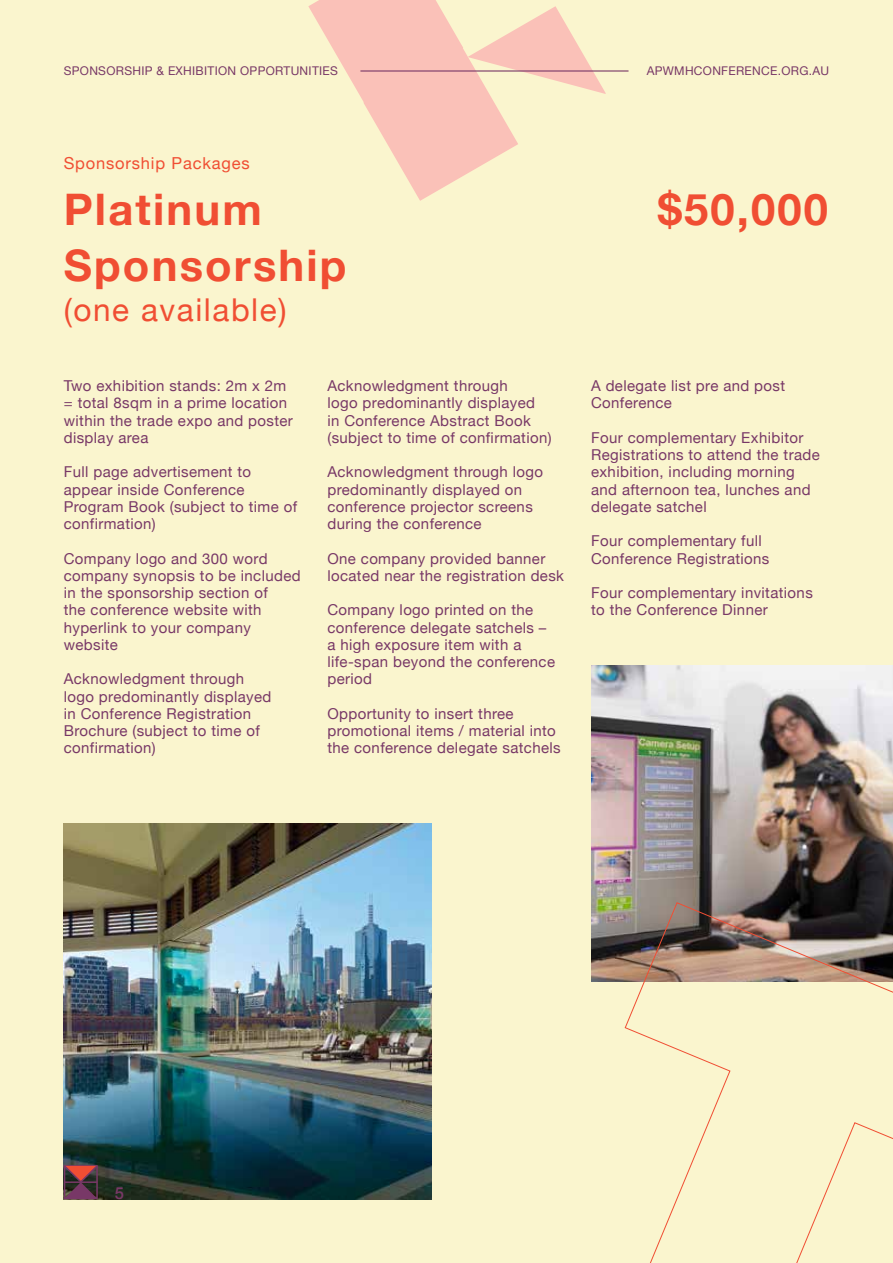
<style>
.page{position:relative;width:893px;height:1263px;background:#faf5ce}
.page>*{position:absolute;margin:0;border:0;box-sizing:border-box;transform-origin:0 0}
.t1{font:700 43.5px "Helvetica Neue";letter-spacing:.05em;color:#f04e33}
.t2{font:31.5px "Helvetica Neue";letter-spacing:.05em;color:#f04e33}
.t3{font:16.5px "Helvetica Neue";letter-spacing:.05em;color:#f04e33}
.t4{font:500 16.5px "Helvetica Neue";color:#783867}
.t5{font:15px/17.2px "Helvetica Neue";letter-spacing:.025em;color:#783867}
.t6{font:12px "Helvetica Neue";letter-spacing:.025em;color:#783867}
</style>
<div class="page">
<svg style="left:308px;top:0;width:298px;height:201px"></svg>
<img style="left:64px;top:823px;width:367px;height:376px">
<img style="left:591px;top:665px;width:302px;height:317px">
<svg style="left:624px;top:902px;width:269px;height:361px"></svg>
<hr style="left:360px;top:70px;width:268px;height:2px;background:#783867">
<svg style="left:63px;top:1164px;width:36px;height:36px"></svg>
<hr style="left:64px;top:1181px;width:33px;height:2px;background:#783867">
<p class="t6" style="left:64px;top:62px;width:276px">SPONSORSHIP &amp; EXHIBITION OPPORTUNITIES</p>
<p class="t6" style="left:647px;top:62px;width:184px">APWMHCONFERENCE.ORG.AU</p>
<p class="t3" style="left:64px;top:151px;width:187px">Sponsorship Packages</p>
<h1 class="t1" style="left:64px;top:176px;width:199px">Platinum</h1>
<h1 class="t1" style="left:658px;top:176px;width:172px">$50,000</h1>
<h1 class="t1" style="left:64px;top:231px;width:284px">Sponsorship</h1>
<h2 class="t2" style="left:64px;top:287px;width:224px">(one available)</h2>
<p class="t5" style="left:64px;top:378px;width:231px">Two exhibition stands: 2m x 2m = total 8sqm in a prime location within the trade expo and poster display area</p>
<p class="t5" style="left:64px;top:464px;width:235px">Full page advertisement to appear inside Conference<br>Program Book (subject to time of confirmation)</p>
<p class="t5" style="left:64px;top:551px;width:238px">Company logo and 300 word company synopsis to be included in the sponsorship section of<br>the conference website with hyperlink to your company website</p>
<p class="t5" style="left:64px;top:671px;width:209px">Acknowledgment through logo predominantly displayed in Conference Registration<br>Brochure (subject to time of confirmation)</p>
<p class="t5" style="left:327px;top:378px;width:226px">Acknowledgment through<br>logo predominantly displayed<br>in Conference Abstract Book (subject to time of confirmation)</p>
<p class="t5" style="left:327px;top:464px;width:217px">Acknowledgment through logo predominantly displayed on conference projector screens during the conference</p>
<p class="t5" style="left:327px;top:551px;width:238px">One company provided banner located near the registration desk</p>
<p class="t5" style="left:327px;top:602px;width:229px">Company logo printed on the conference delegate satchels – a high exposure item with a life-span beyond the conference period</p>
<p class="t5" style="left:327px;top:706px;width:235px">Opportunity to insert three promotional items / material into the conference delegate satchels</p>
<p class="t5" style="left:591px;top:378px;width:196px">A delegate list pre and post<br>Conference</p>
<p class="t5" style="left:591px;top:430px;width:230px">Four complementary Exhibitor<br>Registrations to attend the trade exhibition, including morning and afternoon tea, lunches and delegate satchel</p>
<p class="t5" style="left:591px;top:533px;width:180px">Four complementary full<br>Conference Registrations</p>
<p class="t5" style="left:591px;top:585px;width:223px">Four complementary invitations to the Conference Dinner</p>
<p class="t4" style="left:115px;top:1180px;width:11px">5</p>
</div>
